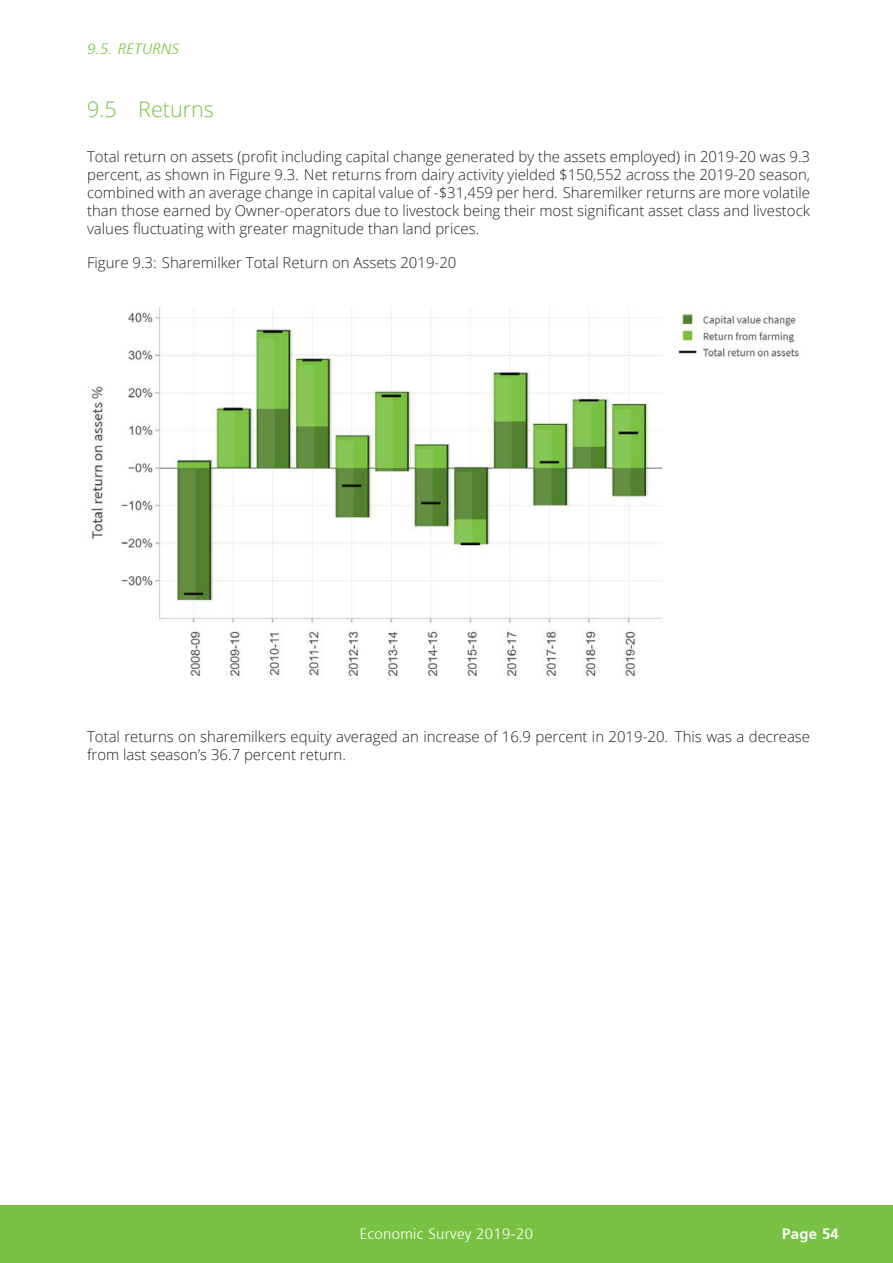
<style>
.page{position:relative;width:893px;height:1263px;background:#fff}
.page>*{position:absolute;margin:0;border:0;box-sizing:border-box;transform-origin:0 0}
.t1{font:300 21.45px "Open Sans";color:#7ac143}
.t2{font:300 15px/18px "Open Sans";color:#231f20;text-align:justify}
.t3{font:300 15px "Frutiger";letter-spacing:.02em;color:#fff}
.t4{font:italic 300 15px "Frutiger";letter-spacing:.02em;color:#79c142}
.t5{font:700 15px "Frutiger";letter-spacing:.02em;color:#fff}
</style>
<div class="page">
<div style="left:0;top:1205px;width:893px;height:58px;background:#79c142"></div>
<img style="left:91px;top:307px;width:708px;height:373px">
<p class="t4" style="left:87px;top:40px;width:93px">9.5. RETURNS</p>
<p class="t1" style="left:87px;top:95px;width:128px">9.5 Returns</p>
<p class="t2" style="left:87px;top:147px;width:724px">Total return on assets (profit including capital change generated by the assets employed) in 2019-20 was 9.3 percent, as shown in Figure 9.3. Net returns from dairy activity yielded $150,552 across the 2019-20 season, combined with an average change in capital value of -$31,459 per herd. Sharemilker returns are more volatile than those earned by Owner-operators due to livestock being their most significant asset class and livestock values fluctuating with greater magnitude than land prices.</p>
<p class="t2" style="left:87px;top:253px;width:371px">Figure 9.3: Sharemilker Total Return on Assets 2019-20</p>
<p class="t2" style="left:87px;top:727px;width:724px">Total returns on sharemilkers equity averaged an increase of 16.9 percent in 2019-20. This was a decrease from last season’s 36.7 percent return.</p>
<p class="t3" style="left:360px;top:1225px;width:175px">Economic Survey 2019-20</p>
<p class="t5" style="left:782px;top:1225px;width:58px">Page 54</p>
</div>
